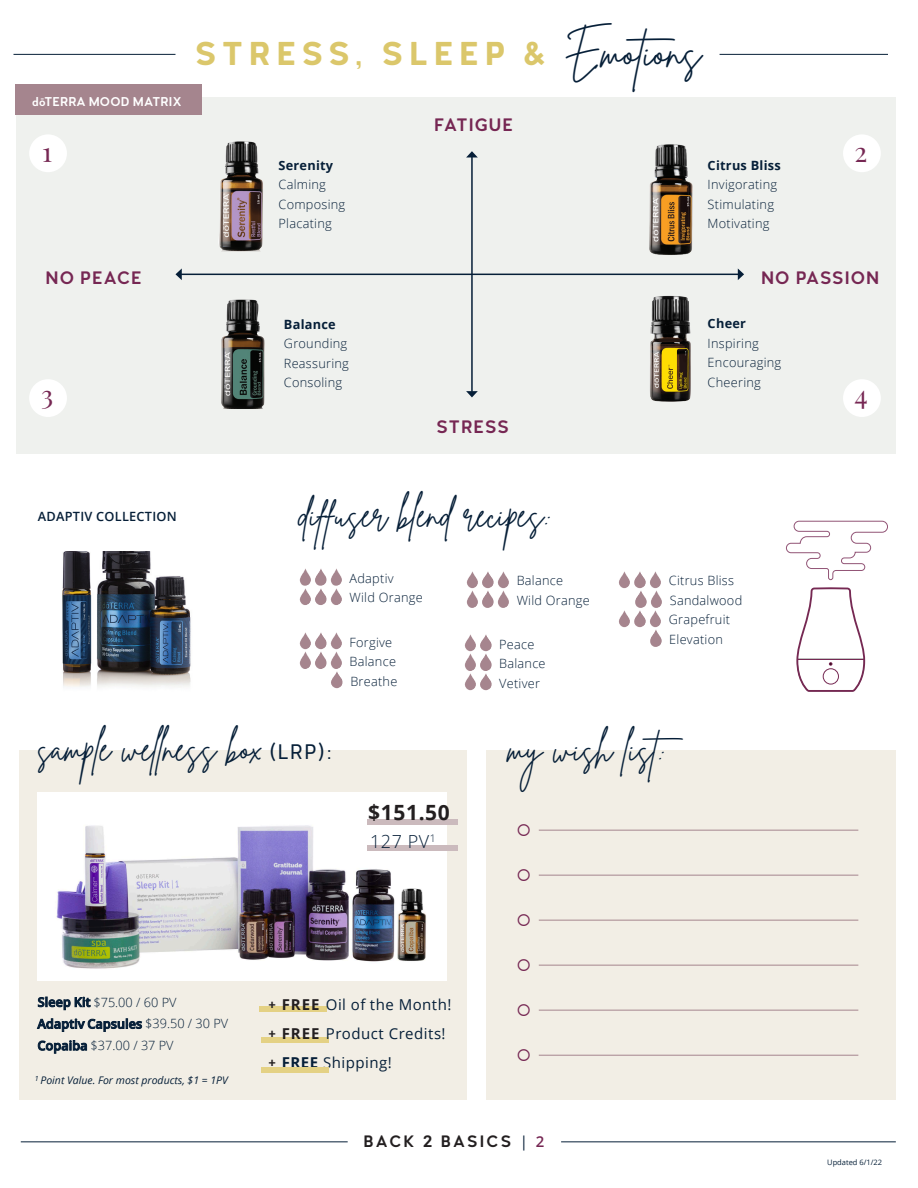
<style>
.page{position:relative;width:918px;height:1188px;background:#fff}
.page>*{position:absolute;margin:0;border:0;box-sizing:border-box;transform-origin:0 0}
.t1{font:36px "Brittany Signature";color:#061f38}
.t2{font:700 33px "Woodford Bourne PRO";letter-spacing:.18em;color:#dbc76b}
.t3{font:27px "Playfair Display";color:#762753}
.t4{font:700 21px "Open Sans";color:#231f20}
.t5{font:600 18px "Woodford Bourne PRO";letter-spacing:.055em;color:#762753}
.t6{font:300 18px "Open Sans";color:#061f38}
.t7{font:600 16.5px "Woodford Bourne PRO";letter-spacing:.13em;color:#231f20}
.t8{font:15px/29px "Open Sans";letter-spacing:.035em;color:#061f38}
.t9{font:300 12.75px/19.5px "Open Sans";letter-spacing:.02em;color:#061f38}
.t10{font:300 12.75px/21.8px "Open Sans";color:#061f38}
.t11{font:700 12.75px "Open Sans";letter-spacing:.02em;color:#061f38}
.t12{font:600 12.75px "Woodford Bourne PRO";letter-spacing:.02em;color:#fff}
.t13{font:600 12.75px "Open Sans";letter-spacing:.02em;color:#061f38}
.t14{font:italic 10.5px "Open Sans";color:#061f38}
.t15{font:7.5px "Open Sans";color:#062038}
.s1{font-family:"Minion Pro";font-weight:400;font-size:18px;color:#231f20}
.s2{font-family:"Brittany Signature";font-weight:400;font-size:43.5px;color:#061f38}
.s3{font-family:"Woodford Bourne PRO";font-size:21px}
.s4{font-weight:600}
.s5{font-family:"Woodford Bourne PRO";font-weight:600;color:#231f20}
.s6{font-weight:700;color:#231f20}
.s7{font-weight:700}
.s8{font-family:"Open Sans";font-weight:400;font-size:15px;color:#061f38}
.s9{font-family:"Open Sans";font-size:15px;color:#762753}
</style>
<div class="page">
<div style="left:486px;top:750px;width:410px;height:349px;background:#efeadf"></div>
<hr style="left:14px;top:54px;width:162px;height:1px;background:#061f38">
<hr style="left:720px;top:54px;width:168px;height:1px;background:#061f38">
<img style="left:299px;top:632px;width:12px;height:37px">
<img style="left:315px;top:632px;width:12px;height:37px">
<img style="left:330px;top:632px;width:12px;height:37px">
<img style="left:331px;top:671px;width:12px;height:18px">
<div style="left:19px;top:750px;width:448px;height:349px;background:#efeadf"></div>
<div style="left:38px;top:792px;width:409px;height:189px;background:#fff"></div>
<div style="left:367px;top:820px;width:90px;height:5px;background:#cbbabd"></div>
<div style="left:367px;top:845px;width:90px;height:6px;background:#cbbabd"></div>
<div style="left:260px;top:1006px;width:67px;height:5px;background:#e4d184"></div>
<div style="left:261px;top:1038px;width:68px;height:5px;background:#e4d184"></div>
<img style="left:62px;top:551px;width:129px;height:136px">
<img style="left:56px;top:825px;width:371px;height:144px">
<div style="left:16px;top:97px;width:880px;height:357px;background:#eceeea"></div>
<div style="left:16px;top:84px;width:186px;height:31px;background:#a5858e"></div>
<img style="left:218px;top:141px;width:45px;height:110px">
<img style="left:649px;top:144px;width:44px;height:111px">
<img style="left:221px;top:300px;width:44px;height:109px">
<img style="left:650px;top:296px;width:41px;height:106px">
<hr style="left:471px;top:157px;width:2px;height:235px;background:#061f38">
<svg style="left:466px;top:151px;width:12px;height:7px"></svg>
<svg style="left:466px;top:391px;width:12px;height:6px"></svg>
<hr style="left:181px;top:274px;width:558px;height:1px;background:#061f38">
<svg style="left:176px;top:268px;width:6px;height:12px"></svg>
<svg style="left:738px;top:268px;width:6px;height:12px"></svg>
<div style="left:29px;top:134px;width:38px;height:38px;background:#fff;border-radius:50%"></div>
<div style="left:843px;top:134px;width:38px;height:38px;background:#fff;border-radius:50%"></div>
<div style="left:29px;top:379px;width:38px;height:38px;background:#fff;border-radius:50%"></div>
<div style="left:843px;top:379px;width:38px;height:38px;background:#fff;border-radius:50%"></div>
<img style="left:299px;top:568px;width:12px;height:37px">
<img style="left:315px;top:569px;width:12px;height:36px">
<img style="left:330px;top:568px;width:12px;height:37px">
<img style="left:467px;top:571px;width:11px;height:17px">
<img style="left:482px;top:571px;width:12px;height:17px">
<img style="left:498px;top:571px;width:11px;height:17px">
<img style="left:467px;top:590px;width:11px;height:18px">
<img style="left:482px;top:591px;width:12px;height:17px">
<img style="left:498px;top:590px;width:11px;height:18px">
<img style="left:465px;top:634px;width:11px;height:37px">
<img style="left:480px;top:634px;width:12px;height:37px">
<img style="left:465px;top:673px;width:11px;height:18px">
<img style="left:480px;top:673px;width:12px;height:18px">
<img style="left:619px;top:571px;width:11px;height:17px">
<img style="left:634px;top:571px;width:12px;height:17px">
<img style="left:650px;top:571px;width:11px;height:17px">
<img style="left:635px;top:591px;width:12px;height:17px">
<img style="left:651px;top:590px;width:11px;height:18px">
<img style="left:619px;top:610px;width:11px;height:17px">
<img style="left:634px;top:610px;width:12px;height:17px">
<img style="left:650px;top:610px;width:11px;height:17px">
<img style="left:650px;top:630px;width:12px;height:17px">
<svg style="left:786px;top:521px;width:102px;height:171px"></svg>
<hr style="left:539px;top:830px;width:319px;height:1px;background:#a5858e">
<hr style="left:539px;top:875px;width:319px;height:1px;background:#a5858e">
<hr style="left:539px;top:920px;width:319px;height:1px;background:#a5858e">
<hr style="left:539px;top:965px;width:319px;height:1px;background:#a5858e">
<hr style="left:539px;top:1010px;width:319px;height:1px;background:#a5858e">
<hr style="left:539px;top:1055px;width:319px;height:1px;background:#a5858e">
<hr style="left:21px;top:1142px;width:327px;height:1px;background:#061f38">
<hr style="left:561px;top:1142px;width:335px;height:1px;background:#061f38">
<div style="left:261px;top:1068px;width:68px;height:5px;background:#e4d184"></div>
<p class="t12" style="left:16px;top:94px;width:166px"><span class="s1">C</span> dōTERRA MOOD MATRIX</p>
<h2 class="t2" style="left:195px;top:33px;width:508px">STRESS, SLEEP &amp; <span class="s2">Emotions</span></h2>
<h3 class="t5" style="left:434px;top:114px;width:80px">FATIGUE</h3>
<h3 class="t3" style="left:42px;top:135px;width:11px">1</h3>
<h3 class="t3" style="left:855px;top:135px;width:14px">2</h3>
<p class="t11" style="left:708px;top:156px;width:75px">Citrus Bliss</p>
<p class="t9" style="left:708px;top:175px;width:71px">Invigorating<br>Stimulating<br>Motivating</p>
<p class="t11" style="left:279px;top:156px;width:56px">Serenity</p>
<p class="t9" style="left:279px;top:175px;width:68px">Calming<br>Composing<br>Placating</p>
<h3 class="t5" style="left:46px;top:266px;width:98px">NO PEACE</h3>
<h3 class="t5" style="left:761px;top:266px;width:120px">NO PASSION</h3>
<p class="t11" style="left:708px;top:315px;width:40px">Cheer</p>
<p class="t9" style="left:708px;top:333px;width:75px">Inspiring<br>Encouraging<br>Cheering</p>
<p class="t11" style="left:284px;top:315px;width:53px">Balance</p>
<p class="t9" style="left:284px;top:334px;width:67px">Grounding<br>Reassuring<br>Consoling</p>
<h3 class="t3" style="left:41px;top:378px;width:14px">3</h3>
<h3 class="t3" style="left:854px;top:378px;width:15px">4</h3>
<p class="t13" style="left:38px;top:507px;width:141px">ADAPTIV COLLECTION</p>
<h3 class="t5" style="left:437px;top:416px;width:74px">STRESS</h3>
<h1 class="t1" style="left:299px;top:492px;width:255px">diffuser blend recipes:</h1>
<p class="t9" style="left:350px;top:568px;width:75px">Adaptiv<br>Wild Orange</p>
<p class="t9" style="left:517px;top:571px;width:75px">Balance<br>Wild Orange</p>
<p class="t9" style="left:499px;top:634px;width:48px">Peace<br>Balance<br>Vetiver</p>
<p class="t9" style="left:350px;top:632px;width:49px">Forgive<br>Balance<br>Breathe</p>
<p class="t9" style="left:669px;top:571px;width:75px">Citrus Bliss<br>Sandalwood<br>Grapefruit<br>Elevation</p>
<h1 class="t1" style="left:38px;top:726px;width:296px">sample wellness box <span class="s3">(LRP):</span></h1>
<h3 class="t4" style="left:368px;top:797px;width:83px">$151.50</h3>
<h3 class="t6" style="left:370px;top:829px;width:67px">127 PV<sup>1</sup></h3>
<h1 class="t1" style="left:508px;top:726px;width:187px">my wish list:</h1>
<p class="t10" style="left:37px;top:991px;width:192px"><span class="s4">Sleep Kit</span> $75.00 / 60 PV<br><span class="s4">Adaptiv Capsules</span> $39.50 / 30 PV<br><span class="s4">Copaiba</span> $37.00 / 37 PV</p>
<p class="t14" style="left:35px;top:1073px;width:195px"><sup>1</sup> Point Value. For most products, $1 = 1PV</p>
<p class="t8" style="left:268px;top:989px;width:185px"><span class="s5">+</span> <span class="s6">FREE</span> Oil of the Month! <span class="s5">+</span> <span class="s6">FREE</span> Product Credits! <span class="s5">+</span> <span class="s7">FREE</span> Shipping!</p>
<p class="t7" style="left:364px;top:1131px;width:182px">BACK 2 BASICS <span class="s8">|</span> <span class="s9">2</span></p>
<p class="t15" style="left:827px;top:1157px;width:56px">Updated 6/1/22</p>
</div>
